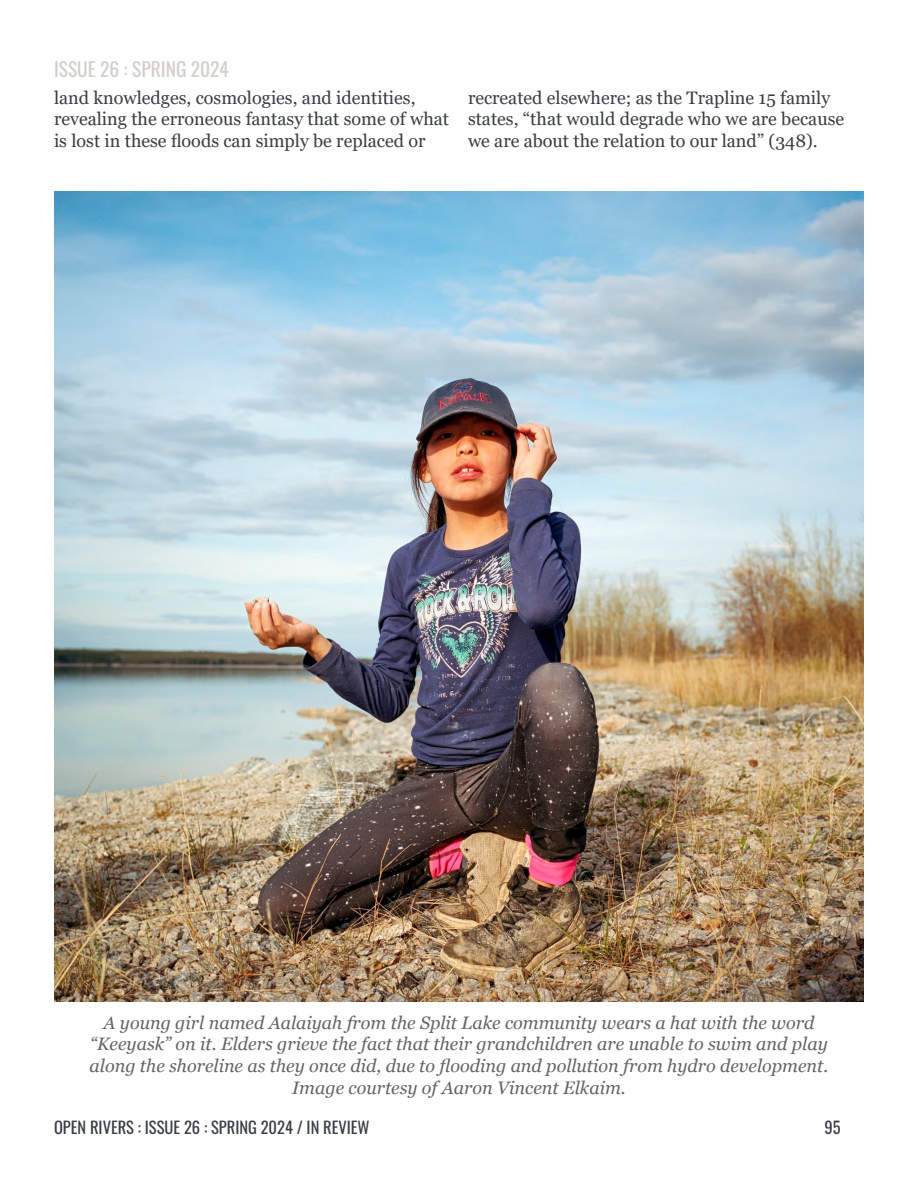
<style>
.page{position:relative;width:918px;height:1188px;background:#fff}
.page>*{position:absolute;margin:0;border:0;box-sizing:border-box;transform-origin:0 0}
.t1{font:19.5px "Oswald";color:#d3d0cb}
.t2{font:italic 18px/21.6px "Georgia";color:#616567;text-align:center}
.t3{font:18px/21.6px "Georgia";color:#393e41}
.t4{font:16.5px "Oswald";color:#393e41}
</style>
<div class="page">
<img style="left:54px;top:192px;width:810px;height:810px">
<p class="t1" style="left:54px;top:52px;width:177px">ISSUE 26 : SPRING 2024</p>
<p class="t3" style="left:54px;top:87px;width:397px">land knowledges, cosmologies, and identities, revealing the erroneous fantasy that some of what is lost in these floods can simply be replaced or</p>
<p class="t3" style="left:468px;top:87px;width:378px">recreated elsewhere; as the Trapline 15 family states, “that would degrade who we are because we are about the relation to our land” (348).</p>
<p class="t2" style="left:90px;top:1012px;width:740px">A young girl named Aalaiyah from the Split Lake community wears a hat with the word “Keeyask” on it. Elders grieve the fact that their grandchildren are unable to swim and play along the shoreline as they once did, due to flooding and pollution from hydro development.<br>Image courtesy of Aaron Vincent Elkaim.</p>
<p class="t4" style="left:54px;top:1113px;width:317px">OPEN RIVERS : ISSUE 26 : SPRING 2024 / IN REVIEW</p>
<p class="t4" style="left:824px;top:1113px;width:18px">95</p>
</div>
